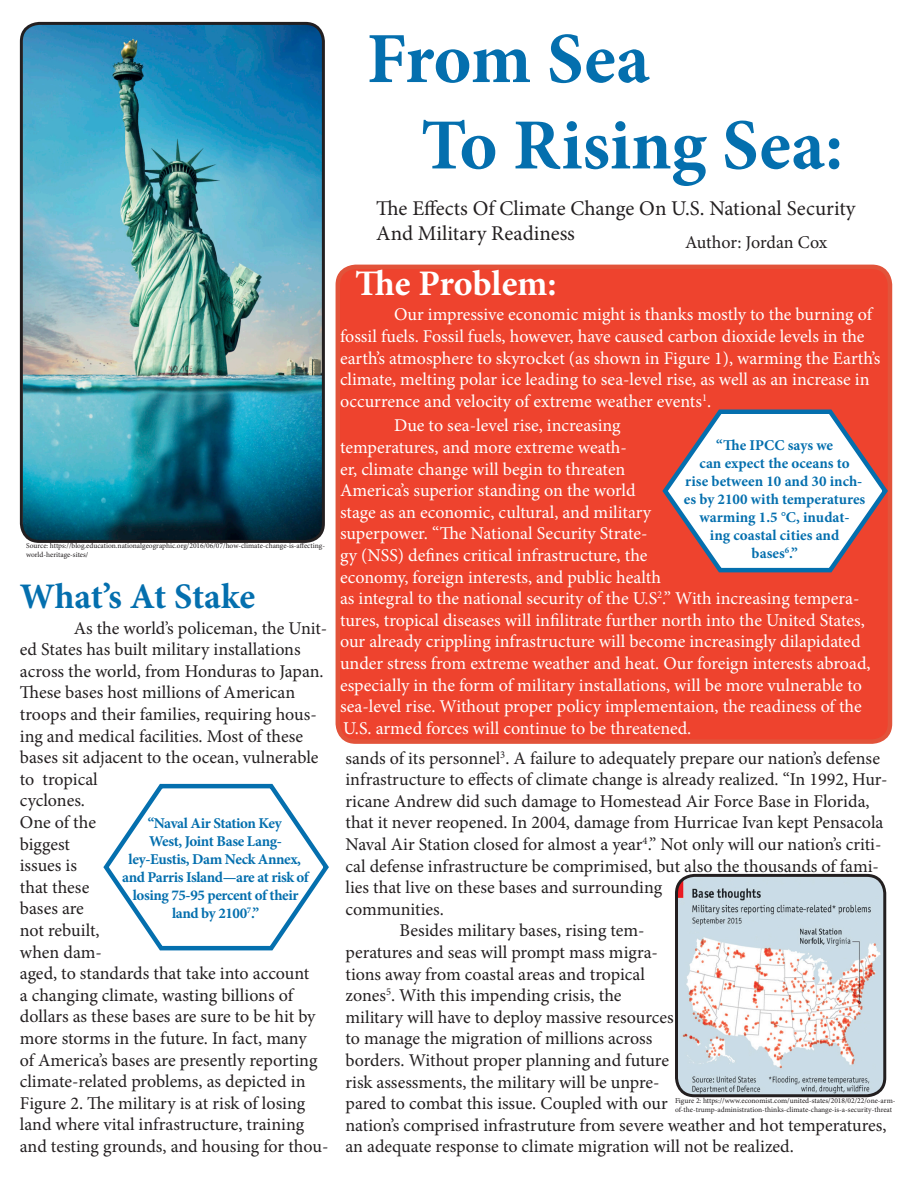
<style>
.page{position:relative;width:918px;height:1188px;background:#fff}
.page>*{position:absolute;margin:0;border:0;box-sizing:border-box;transform-origin:0 0}
.t1{font:700 72px "Minion Pro";color:#046fae}
.t2{font:700 36px "Minion Pro";letter-spacing:-.005em;color:#046fae}
.t3{font:700 36px "Minion Pro";letter-spacing:-.005em;color:#fff}
.t4{font:21px/25.2px "Minion Pro";color:#231f20}
.t5{font:18px/21.6px "Minion Pro";color:#231f20}
.t6{font:18px/21.6px "Minion Pro";color:#fff}
.t7{font:700 15px/18px "Minion Pro";letter-spacing:-.015em;color:#046fae;text-align:center}
.t8{font:7.5px/9px "Minion Pro";color:#231f20}
</style>
<div class="page">
<div style="left:338px;top:267px;width:552px;height:475px;background:#ee432e;border-radius:18px"></div>
<div style="left:336px;top:265px;width:556px;height:479px;border:4px solid #e2533a;border-radius:18px"></div>
<img style="left:22px;top:23px;width:299px;height:518px">
<div style="left:20px;top:22px;width:305px;height:521px;border:3px solid #231f20;border-radius:18px"></div>
<svg style="left:662px;top:405px;width:229px;height:170px"></svg>
<svg style="left:103px;top:783px;width:226px;height:168px"></svg>
<img style="left:677px;top:876px;width:208px;height:220px">
<div style="left:675px;top:874px;width:211px;height:223px;border:3px solid #231f20;border-radius:18px"></div>
<p class="t8" style="left:26px;top:542px;width:300px">Source: https://blog.education.nationalgeographic.org/2016/06/07/how-climate-change-is-affecting&shy;world-heritage-sites/</p>
<p class="t2" style="left:20px;top:571px;width:237px">What’s At Stake</p>
<p class="t5" style="left:20px;top:617px;width:310px;text-indent:54px">As the world’s policeman, the Unit&shy;ed States has built military installations across the world, from Honduras to Japan.<br>These bases host millions of American troops and their families, requiring hous&shy;ing and medical facilities. Most of these bases sit adjacent to the ocean, vulnerable to tropical<br>cyclones.<br>One of the<br>biggest<br>issues is<br>that these<br>bases are<br>not rebuilt,<br>when dam-<br>aged, to standards that take into account<br>a changing climate, wasting billions of dollars as these bases are sure to be hit by more storms in the future. In fact, many<br>of America’s bases are presently reporting climate-related problems, as depicted in<br>Figure 2. The military is at risk of losing land where vital infrastructure, training and testing grounds, and housing for thou-</p>
<p class="t7" style="left:122px;top:814px;width:188px">“Naval Air Station Key<br>West, Joint Base Lang&shy;ley-Eustis, Dam Neck Annex, and Parris Island—are at risk of losing 75-95 percent of their land by 2100<sup>7</sup>.”</p>
<p class="t1" style="left:367px;top:8px;width:285px">From Sea</p>
<p class="t1" style="left:421px;top:95px;width:424px">To Rising Sea:</p>
<p class="t4" style="left:376px;top:195px;width:481px">The Effects Of Climate Change On U.S. National Security<br>And Military Readiness</p>
<p class="t3" style="left:355px;top:258px;width:203px">The Problem:</p>
<p class="t6" style="left:340px;top:304px;width:542px;text-indent:54px">Our impressive economic might is thanks mostly to the burning of fossil fuels. Fossil fuels, however, have caused carbon dioxide levels in the earth’s atmosphere to skyrocket (as shown in Figure 1), warming the Earth’s climate, melting polar ice leading to sea-level rise, as well as an increase in occurrence and velocity of extreme weather events<sup>1</sup>.</p>
<p class="t6" style="left:340px;top:415px;width:532px;text-indent:54px">Due to sea-level rise, increasing<br>temperatures, and more extreme weath-<br>er, climate change will begin to threaten<br>America’s superior standing on the world<br>stage as an economic, cultural, and military<br>superpower. “The National Security Strate-<br>gy (NSS) defines critical infrastructure, the<br>economy, foreign interests, and public health<br>as integral to the national security of the U.S<sup>2</sup>.” With increasing tempera&shy;tures, tropical diseases will infilitrate further north into the United States, our already crippling infrastructure will become increasingly dilapidated under stress from extreme weather and heat. Our foreign interests abroad, especially in the form of military installations, will be more vulnerable to sea-level rise. Without proper policy implementaion, the readiness of the U.S. armed forces will continue to be threatened.</p>
<p class="t5" style="left:685px;top:232px;width:144px">Author: Jordan Cox</p>
<p class="t7" style="left:684px;top:436px;width:183px">“The IPCC says we<br>can expect the oceans to<br>rise between 10 and 30 inch&shy;es by 2100 with temperatures warming 1.5 °C, inudat-<br>ing coastal cities and<br>bases<sup>6</sup>.”</p>
<p class="t5" style="left:345px;top:747px;width:544px">sands of its personnel<sup>3</sup>. A failure to adequately prepare our nation’s defense infrastructure to effects of climate change is already realized. “In 1992, Hur&shy;ricane Andrew did such damage to Homestead Air Force Base in Florida, that it never reopened. In 2004, damage from Hurricae Ivan kept Pensacola Naval Air Station closed for almost a year<sup>4</sup>.” Not only will our nation’s criti&shy;cal defense infrastructure be comprimised, but also the thousands of fami&shy;lies that live on these bases and surrounding<br>communities.</p>
<p class="t5" style="left:345px;top:920px;width:543px;text-indent:54px">Besides military bases, rising tem-<br>peratures and seas will prompt mass migra-<br>tions away from coastal areas and tropical<br>zones<sup>5</sup>. With this impending crisis, the<br>military will have to deploy massive resources<br>to manage the migration of millions across<br>borders. Without proper planning and future<br>risk assessments, the military will be unpre-<br>pared to combat this issue. Coupled with our<br>nation’s comprised infrastruture from severe weather and hot temperatures, an adequate response to climate migration will not be realized.</p>
<p class="t8" style="left:675px;top:1096px;width:222px">Figure 2: https://www.economist.com/united-states/2018/02/22/one-arm&shy;of-the-trump-administration-thinks-climate-change-is-a-security-threat</p>
</div>
